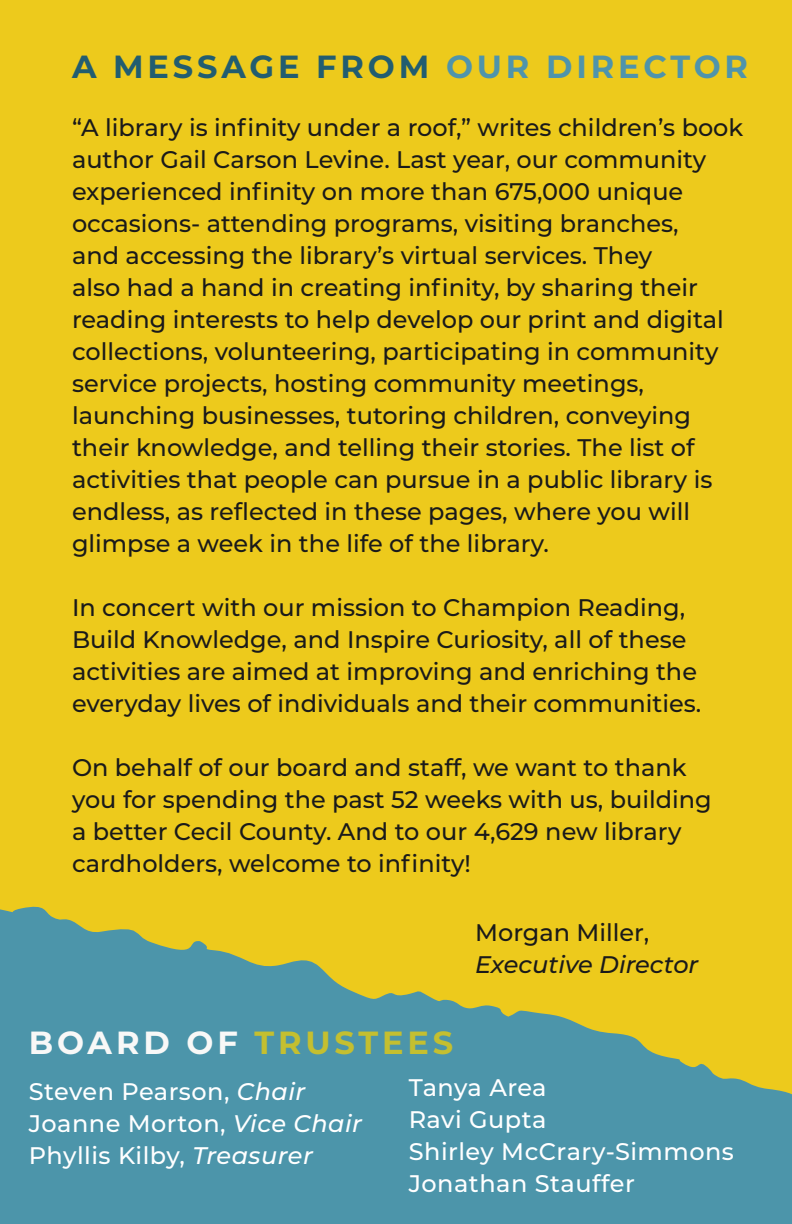
<style>
.page{position:relative;width:792px;height:1224px;background:#edca1c}
.page>*{position:absolute;margin:0;border:0;box-sizing:border-box;transform-origin:0 0}
.t1{font:700 32px "Montserrat";letter-spacing:.12em;color:#225d70}
.t2{font:700 32px "Montserrat";letter-spacing:.12em;color:#c4bf30}
.t3{font:500 24px/32px "Montserrat";color:#1a1a1a}
.t4{font:500 24px/32px "Montserrat";letter-spacing:.02em;color:#fff}
.t5{font:italic 500 24px/32px "Montserrat";color:#1a1a1a}
.s1{color:#4f94ab}
.s2{color:#f8f8f7}
.s3{font-style:normal}
.s4{font-style:italic}
</style>
<div class="page">
<svg style="left:0;top:906px;width:792px;height:318px;fill:#4c95aa"></svg>
<p class="t1" style="left:72px;top:44px;width:678px">A MESSAGE FROM <span class="s1">OUR DIRECTOR</span></p>
<p class="t3" style="left:72px;top:111px;width:673px">“A library is infinity under a roof,” writes children’s book author Gail Carson Levine. Last year, our community experienced infinity on more than 675,000 unique occasions- attending programs, visiting branches,<br>and accessing the library’s virtual services. They<br>also had a hand in creating infinity, by sharing their reading interests to help develop our print and digital collections, volunteering, participating in community service projects, hosting community meetings, launching businesses, tutoring children, conveying their knowledge, and telling their stories. The list of activities that people can pursue in a public library is endless, as reflected in these pages, where you will glimpse a week in the life of the library.</p>
<p class="t3" style="left:72px;top:591px;width:631px">In concert with our mission to Champion Reading, Build Knowledge, and Inspire Curiosity, all of these activities are aimed at improving and enriching the everyday lives of individuals and their communities.</p>
<p class="t3" style="left:72px;top:751px;width:641px">On behalf of our board and staff, we want to thank you for spending the past 52 weeks with us, building a better Cecil County. And to our 4,629 new library cardholders, welcome to infinity!</p>
<p class="t2" style="left:29px;top:1020px;width:426px"><span class="s2">BOARD OF</span> TRUSTEES</p>
<p class="t5" style="left:475px;top:915px;width:225px"><span class="s3">Morgan Miller,<br></span>Executive Director</p>
<p class="t4" style="left:29px;top:1075px;width:335px">Steven Pearson, <span class="s4">Chair<br></span>Joanne Morton, <span class="s4">Vice Chair<br></span>Phyllis Kilby, <span class="s4">Treasurer</span></p>
<p class="t4" style="left:409px;top:1071px;width:327px">Tanya Area<br>Ravi Gupta<br>Shirley McCrary-Simmons<br>Jonathan Stauffer</p>
</div>
